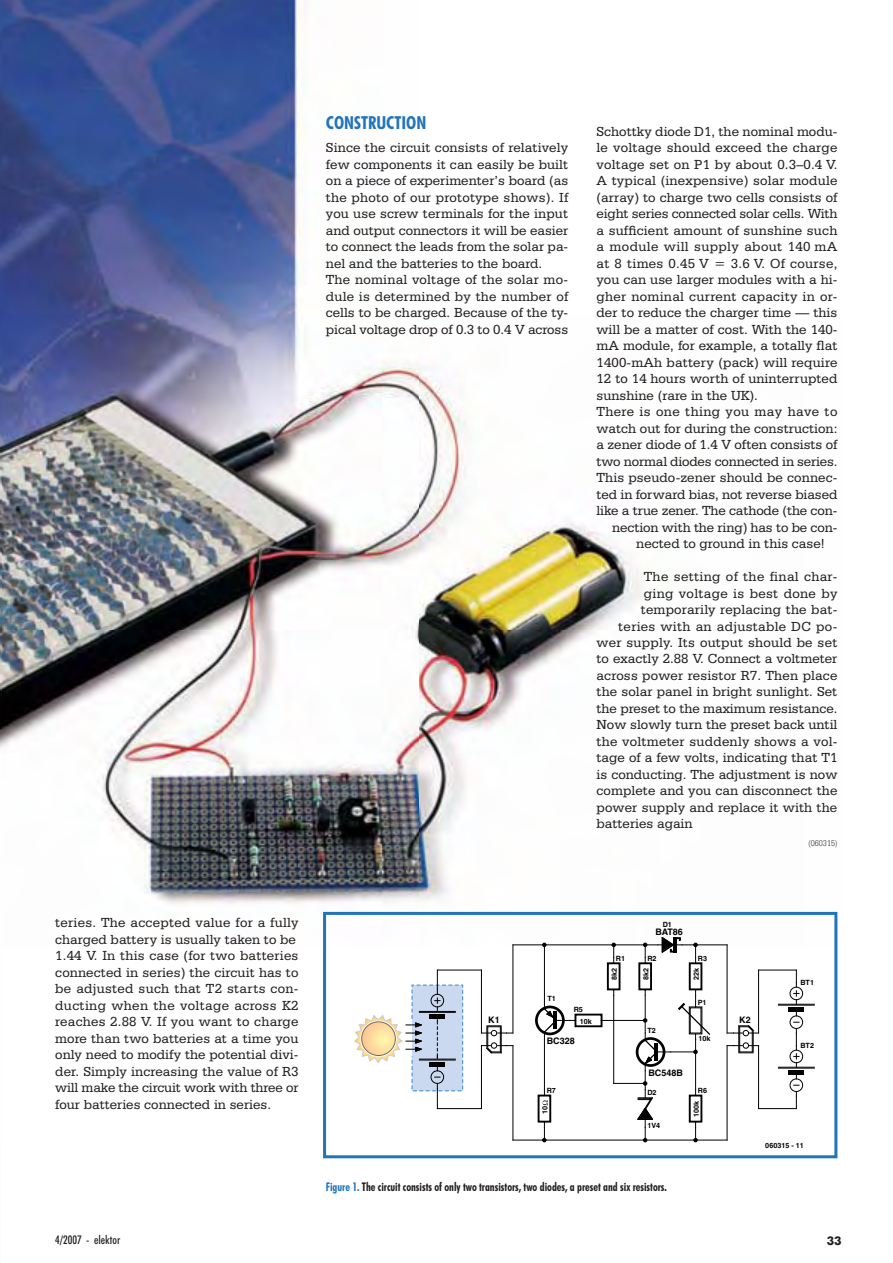
<style>
.page{position:relative;width:893px;height:1263px;background:#fff}
.page>*{position:absolute;margin:0;border:0;box-sizing:border-box;transform-origin:0 0}
.t1{font:700 condensed 18px "Futura BT";color:#2074b8}
.t2{font:13.95px/16.5px "Serifa BT";letter-spacing:.005em;color:#231f20}
.t3{font:13.95px "Serifa BT";letter-spacing:.025em;color:#231f20}
.t4{font:13.95px "Serifa BT";letter-spacing:-.015em;color:#231f20}
.t5{font:700 condensed 12px "Futura BT";color:#231f20;scale:.9 1}
.t6{font:500 condensed 12px "Futura BT";color:#231f20}
.t7{font:700 12px "Futura BT";color:#231f20}
.t8{font:700 9px "Helvetica";color:#000}
.t9{font:300 9px "Serifa BT";color:#231f20;scale:.9 1}
.t10{font:700 7.2px/11.7px "Helvetica";color:#000}
.s1{color:#2074b8}
</style>
<div class="page">
<img style="left:0;top:0;width:838px;height:1159px">
<svg style="left:323px;top:912px;width:514px;height:246px"></svg>
<p class="t1" style="left:326px;top:115px;width:102px">CONSTRUCTION</p>
<p class="t2" style="left:326px;top:141px;width:244px">Since the circuit consists of relatively few components it can easily be built on a piece of experimenter’s board (as the photo of our prototype shows). If you use screw terminals for the input and output connectors it will be easier to connect the leads from the solar pa&shy;nel and the batteries to the board.<br>The nominal voltage of the solar mo&shy;dule is determined by the number of cells to be charged. Because of the ty&shy;pical voltage drop of 0.3 to 0.4 V across</p>
<p class="t2" style="left:596px;top:124px;width:242px">Schottky diode D1, the nominal modu-</p>
<p class="t2" style="left:596px;top:141px;width:242px">le voltage should exceed the charge</p>
<p class="t2" style="left:596px;top:157px;width:242px">voltage set on P1 by about 0.3–0.4 V.</p>
<p class="t2" style="left:596px;top:174px;width:242px">A typical (inexpensive) solar module</p>
<p class="t2" style="left:596px;top:190px;width:242px">(array) to charge two cells consists of</p>
<p class="t2" style="left:596px;top:207px;width:242px">eight series connected solar cells. With</p>
<p class="t2" style="left:596px;top:223px;width:242px">a sufficient amount of sunshine such</p>
<p class="t3" style="left:596px;top:242px;width:242px">a module will supply about 140 mA</p>
<p class="t2" style="left:596px;top:256px;width:242px">at 8 times 0.45 V = 3.6 V. Of course,</p>
<p class="t2" style="left:596px;top:273px;width:242px">you can use larger modules with a hi-</p>
<p class="t2" style="left:596px;top:289px;width:242px">gher nominal current capacity in or-</p>
<p class="t2" style="left:596px;top:306px;width:242px">der to reduce the charger time — this</p>
<p class="t2" style="left:596px;top:322px;width:242px">will be a matter of cost. With the 140-</p>
<p class="t2" style="left:596px;top:339px;width:242px">mA module, for example, a totally flat</p>
<p class="t2" style="left:596px;top:355px;width:242px">1400-mAh battery (pack) will require</p>
<p class="t2" style="left:596px;top:372px;width:242px">12 to 14 hours worth of uninterrupted</p>
<p class="t2" style="left:596px;top:388px;width:163px">sunshine (rare in the UK).</p>
<p class="t3" style="left:596px;top:407px;width:242px">There is one thing you may have to</p>
<p class="t2" style="left:596px;top:421px;width:242px">watch out for during the construction:</p>
<p class="t2" style="left:596px;top:437px;width:242px">a zener diode of 1.4 V often consists of</p>
<p class="t4" style="left:596px;top:456px;width:242px">two normal diodes connected in series.</p>
<p class="t2" style="left:596px;top:470px;width:242px">This pseudo-zener should be connec-</p>
<p class="t2" style="left:596px;top:487px;width:242px">ted in forward bias, not reverse biased</p>
<p class="t2" style="left:596px;top:503px;width:242px">like a true zener. The cathode (the con-</p>
<p class="t2" style="left:612px;top:520px;width:227px">nection with the ring) has to be con-</p>
<p class="t2" style="left:636px;top:536px;width:190px">nected to ground in this case!</p>
<p class="t2" style="left:644px;top:569px;width:195px">The setting of the final char-</p>
<p class="t2" style="left:644px;top:586px;width:195px">ging voltage is best done by</p>
<p class="t2" style="left:641px;top:602px;width:198px">temporarily replacing the bat-</p>
<p class="t2" style="left:618px;top:619px;width:221px">teries with an adjustable DC po-</p>
<p class="t2" style="left:596px;top:635px;width:242px">wer supply. Its output should be set</p>
<p class="t2" style="left:596px;top:652px;width:242px">to exactly 2.88 V. Connect a voltmeter</p>
<p class="t2" style="left:596px;top:668px;width:242px">across power resistor R7. Then place</p>
<p class="t2" style="left:596px;top:685px;width:242px">the solar panel in bright sunlight. Set</p>
<p class="t2" style="left:596px;top:701px;width:242px">the preset to the maximum resistance.</p>
<p class="t2" style="left:596px;top:718px;width:242px">Now slowly turn the preset back until</p>
<p class="t2" style="left:596px;top:734px;width:242px">the voltmeter suddenly shows a vol-</p>
<p class="t2" style="left:596px;top:751px;width:242px">tage of a few volts, indicating that T1</p>
<p class="t2" style="left:596px;top:767px;width:242px">is conducting. The adjustment is now</p>
<p class="t2" style="left:596px;top:784px;width:242px">complete and you can disconnect the</p>
<p class="t2" style="left:596px;top:800px;width:242px">power supply and replace it with the</p>
<p class="t2" style="left:596px;top:817px;width:98px">batteries again</p>
<p class="t9" style="left:808px;top:838px;width:34px">(060315)</p>
<p class="t2" style="left:55px;top:916px;width:245px">teries. The accepted value for a fully charged battery is usually taken to be 1.44 V. In this case (for two batteries connected in series) the circuit has to be adjusted such that T2 starts con&shy;ducting when the voltage across K2 reaches 2.88 V. If you want to charge more than two batteries at a time you only need to modify the potential divi&shy;der. Simply increasing the value of R3 will make the circuit work with three or four batteries connected in series.</p>
<p class="t10" style="left:616px;top:953px;width:11px">R1</p>
<p class="t10" style="left:609px;top:980px;width:14px;rotate:-90deg">8k2</p>
<p class="t10" style="left:663px;top:920px;width:11px">D1</p>
<p class="t8" style="left:655px;top:929px;width:29px">BAT86</p>
<p class="t10" style="left:647px;top:953px;width:11px">R2</p>
<p class="t10" style="left:641px;top:980px;width:14px;rotate:-90deg">8k2</p>
<p class="t10" style="left:698px;top:953px;width:11px">R3</p>
<p class="t10" style="left:691px;top:980px;width:14px;rotate:-90deg">22k</p>
<p class="t10" style="left:547px;top:993px;width:10px">T1</p>
<p class="t8" style="left:547px;top:1038px;width:29px">BC328</p>
<p class="t10" style="left:698px;top:997px;width:10px">P1</p>
<p class="t10" style="left:698px;top:1034px;width:14px">10k</p>
<p class="t10" style="left:580px;top:1004px;width:14px;text-indent:-6px">R5<br>10k</p>
<p class="t8" style="left:488px;top:1016px;width:13px">K1</p>
<p class="t8" style="left:739px;top:1016px;width:13px">K2</p>
<p class="t10" style="left:647px;top:1026px;width:10px">T2</p>
<p class="t8" style="left:648px;top:1069px;width:36px">BC548B</p>
<p class="t10" style="left:547px;top:1085px;width:11px">R7</p>
<p class="t10" style="left:540px;top:1114px;width:10px;rotate:-90deg">10</p>
<p class="t10" style="left:647px;top:1087px;width:11px">D2</p>
<p class="t10" style="left:647px;top:1120px;width:14px">1V4</p>
<p class="t5" style="left:326px;top:1182px;width:380px"><span class="s1">Figure 1.</span> The circuit consists of only two transistors, two diodes, a preset and six resistors.</p>
<p class="t10" style="left:698px;top:1085px;width:11px">R6</p>
<p class="t10" style="left:691px;top:1117px;width:18px;rotate:-90deg">100k</p>
<p class="t10" style="left:800px;top:977px;width:15px">BT1</p>
<p class="t10" style="left:800px;top:1040px;width:15px">BT2</p>
<p class="t10" style="left:765px;top:1140px;width:40px">060315 - 11</p>
<p class="t6" style="left:55px;top:1233px;width:67px">4/2007 - elektor</p>
<p class="t7" style="left:827px;top:1235px;width:16px">33</p>
</div>
